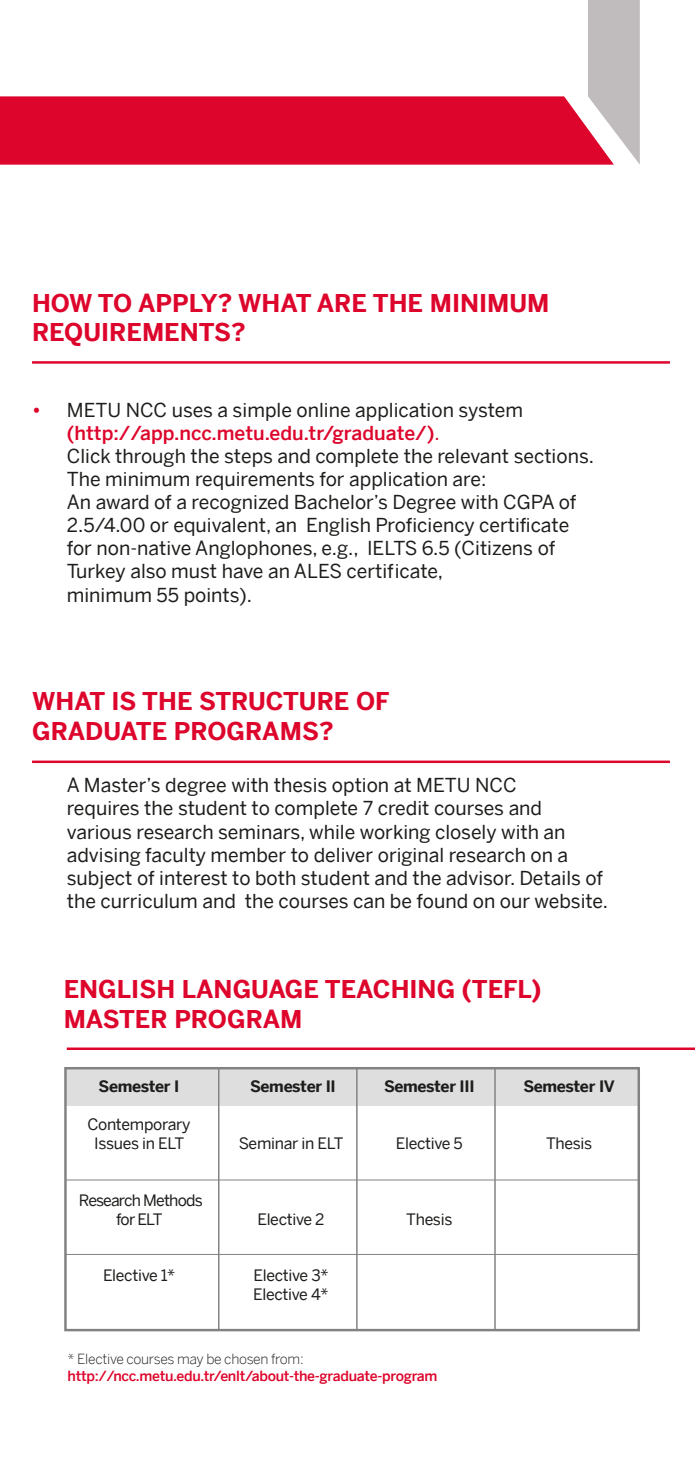
<style>
.page{position:relative;width:695px;height:1474px;background:#fff}
.page>*{position:absolute;margin:0;border:0;box-sizing:border-box;transform-origin:0 0}
.t1{font:24.5px/29.4px "Benton Sans TRU Bol";color:#dd052b}
.t2{font:19.25px/23.1px "Benton Sans TRU Reg";color:#1d1d1b}
.t3{font:19.25px "Benton Sans TRU Med";color:#dd052b}
.t4{font:15.75px/18.9px "Benton Sans TRU Reg";letter-spacing:-.02em;color:#1d1d1b;text-align:center}
.t5{font:15.75px "Benton Sans TRU Bol";letter-spacing:-.02em;color:#1d1d1b}
.t6{font:15.75px/18.9px "Benton Sans TRU Reg";letter-spacing:-.05em;color:#1d1d1b;text-align:center}
.t7{font:14px "Benton Sans TRU Med";letter-spacing:-.02em;color:#dd052b}
.t8{font:14px "Benton Sans TRU Lig";letter-spacing:-.02em;color:#1d1d1b}
.s1{font-family:"Benton Sans TRU Med";color:#dd052b}
.s2{font-family:"Benton Sans TRU Reg"}
</style>
<div class="page">
<svg style="left:588px;top:0;width:51px;height:165px;background:#c4c0c2"></svg>
<div style="left:65px;top:1068px;width:573px;height:37px;background:#dfdede"></div>
<div style="left:64px;top:1066px;width:576px;height:265px;border:2px solid #848184"></div>
<hr style="left:65px;top:1179px;width:574px;height:1px;background:#848184">
<hr style="left:65px;top:1254px;width:574px;height:1px;background:#848184">
<hr style="left:356px;top:1068px;width:1px;height:261px;background:#848184">
<hr style="left:494px;top:1068px;width:1px;height:261px;background:#848184">
<hr style="left:218px;top:1068px;width:1px;height:261px;background:#848184">
<hr style="left:67px;top:1047px;width:627px;height:3px;background:#dd052b">
<hr style="left:32px;top:361px;width:637px;height:2px;background:#dd052b">
<hr style="left:32px;top:760px;width:637px;height:3px;background:#dd052b">
<div style="left:0;top:96px;width:613px;height:69px;background:#dd052b"></div>
<p class="t1" style="left:32px;top:288px;width:519px">HOW TO APPLY? WHAT ARE THE MINIMUM<br>REQUIREMENTS?</p>
<p class="t2" style="left:32px;top:398px;width:492px"><span class="s1">•</span> METU NCC uses a simple online application system</p>
<p class="t3" style="left:67px;top:421px;width:374px">(http://app.ncc.metu.edu.tr/graduate/)<span class="s2">.</span></p>
<p class="t2" style="left:67px;top:444px;width:528px">Click through the steps and complete the relevant sections.<br>The minimum requirements for application are:<br>An award of a recognized Bachelor’s Degree with CGPA of 2.5/4.00 or equivalent, an English Prof iciency certif icate for non-native Anglophones, e.g., IELTS 6.5 (Citizens of Turkey also must have an ALES certif icate,<br>minimum 55 points).</p>
<p class="t1" style="left:32px;top:686px;width:359px">WHAT IS THE STRUCTURE OF<br>GRADUATE PROGRAMS?</p>
<p class="t2" style="left:67px;top:773px;width:542px">A Master’s degree with thesis option at METU NCC<br>requires the student to complete 7 credit courses and various research seminars, while working closely with an advising faculty member to deliver original research on a subject of interest to both student and the advisor. Details of the curriculum and the courses can be found on our website.</p>
<p class="t1" style="left:64px;top:974px;width:479px">ENGLISH LANGUAGE TEACHING (TEFL)<br>MASTER PROGRAM</p>
<p class="t5" style="left:99px;top:1077px;width:82px">Semester I</p>
<p class="t5" style="left:250px;top:1077px;width:87px">Semester II</p>
<p class="t5" style="left:384px;top:1077px;width:92px">Semester III</p>
<p class="t5" style="left:523px;top:1077px;width:93px">Semester IV</p>
<p class="t4" style="left:87px;top:1114px;width:104px">Contemporary<br>Issues in ELT</p>
<p class="t4" style="left:239px;top:1133px;width:106px">Seminar in ELT</p>
<p class="t4" style="left:395px;top:1133px;width:69px">Elective 5</p>
<p class="t4" style="left:546px;top:1133px;width:48px">Thesis</p>
<p class="t6" style="left:79px;top:1190px;width:125px">Research Methods for ELT</p>
<p class="t4" style="left:257px;top:1209px;width:69px">Elective 2</p>
<p class="t4" style="left:406px;top:1209px;width:48px">Thesis</p>
<p class="t4" style="left:103px;top:1266px;width:74px">Elective 1*</p>
<p class="t4" style="left:253px;top:1266px;width:77px;text-align:left">Elective 3*<br>Elective 4*</p>
<p class="t8" style="left:68px;top:1350px;width:238px">* Elective courses may be chosen from:</p>
<p class="t7" style="left:68px;top:1367px;width:371px">http://ncc.metu.edu.tr/enlt/about-the-graduate-program</p>
</div>
